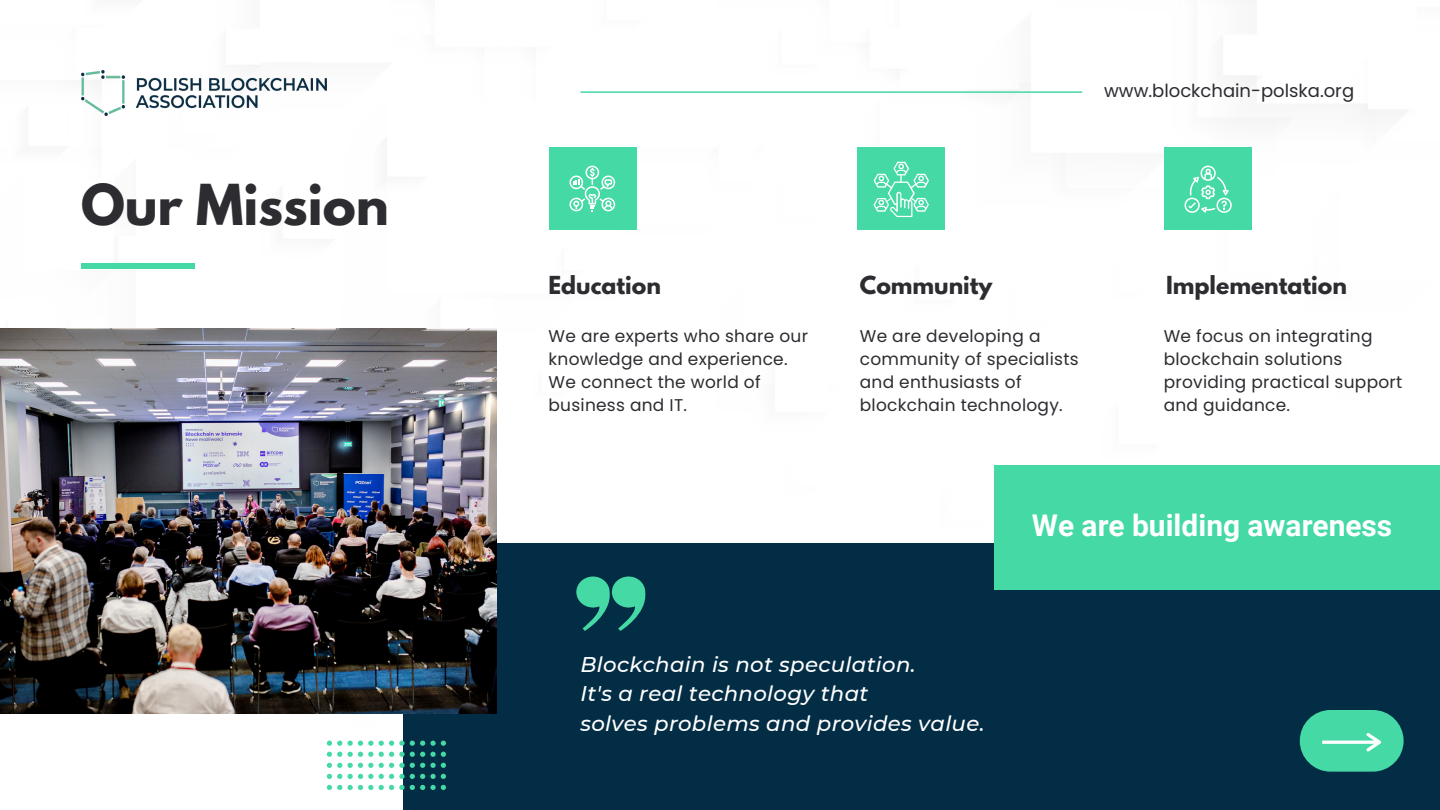
<style>
.page{position:relative;width:1440px;height:810px;background:#fff}
.page>*{position:absolute;margin:0;border:0;box-sizing:border-box;transform-origin:0 0}
.t1{font:700 50px "League Spartan";color:#2c2c31}
.t2{font:700 29.9px "Roboto";color:#fff}
.t3{font:700 22px "League Spartan";color:#2c2c31}
.t4{font:italic 500 21.3px "Montserrat";letter-spacing:.015em;color:#fff}
.t5{font:18px "Poppins";color:#2c2c31}
.t6{font:17px/23.2px "Poppins";letter-spacing:.015em;color:#2c2c31}
</style>
<div class="page">
<div style="left:549px;top:147px;width:87px;height:83px;background:#45d9a5"></div>
<div style="left:857px;top:147px;width:88px;height:83px;background:#45d9a5"></div>
<div style="left:403px;top:544px;width:1037px;height:266px;background:#032d45"></div>
<img style="left:0;top:328px;width:496px;height:386px">
<div style="left:81px;top:263px;width:114px;height:6px;background:#45d9a5"></div>
<svg style="left:569px;top:166px;width:46px;height:45px"></svg>
<div style="left:994px;top:465px;width:446px;height:125px;background:#45d9a5"></div>
<svg style="left:576px;top:577px;width:70px;height:54px"></svg>
<hr style="left:580px;top:91px;width:502px;height:2px;background:#45d9a5">
<img style="left:81px;top:71px;width:246px;height:44px">
<div style="left:1300px;top:710px;width:104px;height:62px;background:#45d9a5;border-radius:31px"></div>
<svg style="left:1322px;top:733px;width:59px;height:19px"></svg>
<svg style="left:327px;top:741px;width:15px;height:5px"></svg>
<svg style="left:348px;top:741px;width:25px;height:5px"></svg>
<svg style="left:379px;top:741px;width:67px;height:5px"></svg>
<svg style="left:327px;top:752px;width:15px;height:5px"></svg>
<svg style="left:348px;top:752px;width:25px;height:5px"></svg>
<svg style="left:379px;top:752px;width:67px;height:5px"></svg>
<svg style="left:327px;top:763px;width:15px;height:5px"></svg>
<svg style="left:348px;top:763px;width:25px;height:5px"></svg>
<svg style="left:379px;top:763px;width:67px;height:5px"></svg>
<svg style="left:327px;top:774px;width:15px;height:5px"></svg>
<svg style="left:348px;top:774px;width:25px;height:5px"></svg>
<svg style="left:379px;top:774px;width:67px;height:5px"></svg>
<svg style="left:327px;top:785px;width:15px;height:5px"></svg>
<svg style="left:348px;top:785px;width:25px;height:5px"></svg>
<svg style="left:379px;top:785px;width:67px;height:5px"></svg>
<div style="left:1164px;top:147px;width:87px;height:83px;background:#45d9a5"></div>
<svg style="left:1185px;top:166px;width:47px;height:47px"></svg>
<svg style="left:874px;top:162px;width:55px;height:55px"></svg>
<p class="t1" style="left:81px;top:180px;width:309px">Our Mission</p>
<p class="t5" style="left:1104px;top:78px;width:251px">www.blockchain-polska.org</p>
<p class="t3" style="left:549px;top:274px;width:114px">Education</p>
<p class="t3" style="left:860px;top:274px;width:134px">Community</p>
<p class="t6" style="left:549px;top:324px;width:261px">We are experts who share our knowledge and experience.<br>We connect the world of business and IT.</p>
<p class="t6" style="left:860px;top:324px;width:220px">We are developing a community of specialists and enthusiasts of blockchain technology.</p>
<p class="t3" style="left:1166px;top:274px;width:182px">Implementation</p>
<p class="t6" style="left:1164px;top:324px;width:240px">We focus on integrating blockchain solutions providing practical support and guidance.</p>
<p class="t4" style="left:580px;top:651px;width:337px">Blockchain is not speculation.</p>
<p class="t4" style="left:580px;top:681px;width:289px">It's a real technology that</p>
<p class="t4" style="left:580px;top:710px;width:406px">solves problems and provides value.</p>
<p class="t2" style="left:1032px;top:508px;width:362px">We are building awareness</p>
</div>
